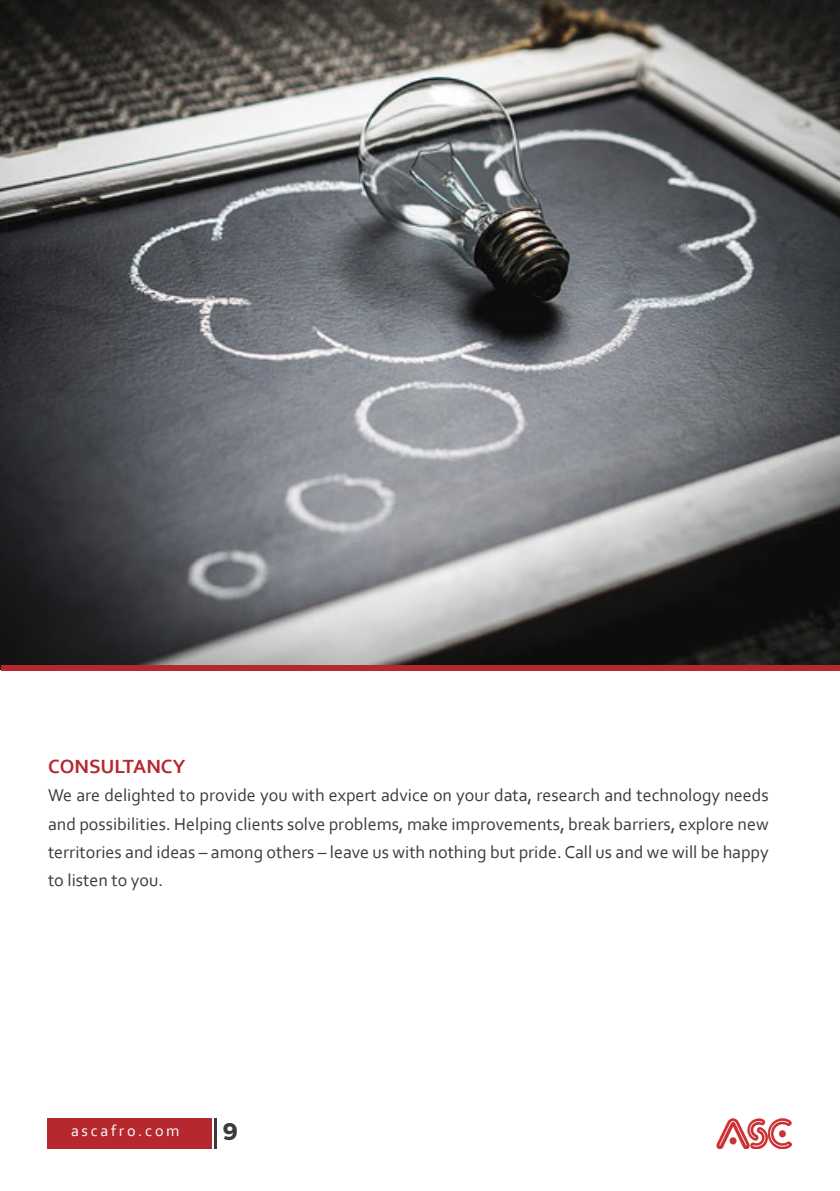
<style>
.page{position:relative;width:840px;height:1191px;background:#fff}
.page>*{position:absolute;margin:0;border:0;box-sizing:border-box;transform-origin:0 0}
.t1{font:700 24px "Montserrat";color:#3b3b3c}
.t2{font:700 20px "Corbel";color:#b4282e}
.t3{font:18px/28px "Corbel";color:#3b3b3c;text-align:justify}
.t4{font:16px "Corbel";letter-spacing:.17em;color:#fff}
</style>
<div class="page">
<div style="left:48px;top:1118px;width:164px;height:31px;background:#b4282e"></div>
<hr style="left:214px;top:1118px;width:3px;height:31px;background:#3b3b3c">
<img style="left:716px;top:1118px;width:75px;height:31px">
<img style="left:0;top:0;width:839px;height:670px">
<div style="left:1px;top:665px;width:838px;height:6px;background:#b4282e"></div>
<p class="t2" style="left:48px;top:754px;width:139px">CONSULTANCY</p>
<p class="t3" style="left:48px;top:781px;width:721px">We are delighted to provide you with expert advice on your data, research and technology needs and possibilities. Helping clients solve problems, make improvements, break barriers, explore new territories and ideas – among others – leave us with nothing but pride. Call us and we will be happy to listen to you.</p>
<p class="t4" style="left:71px;top:1121px;width:110px">ascafro.com</p>
<h1 class="t1" style="left:223px;top:1116px;width:17px">9</h1>
</div>
